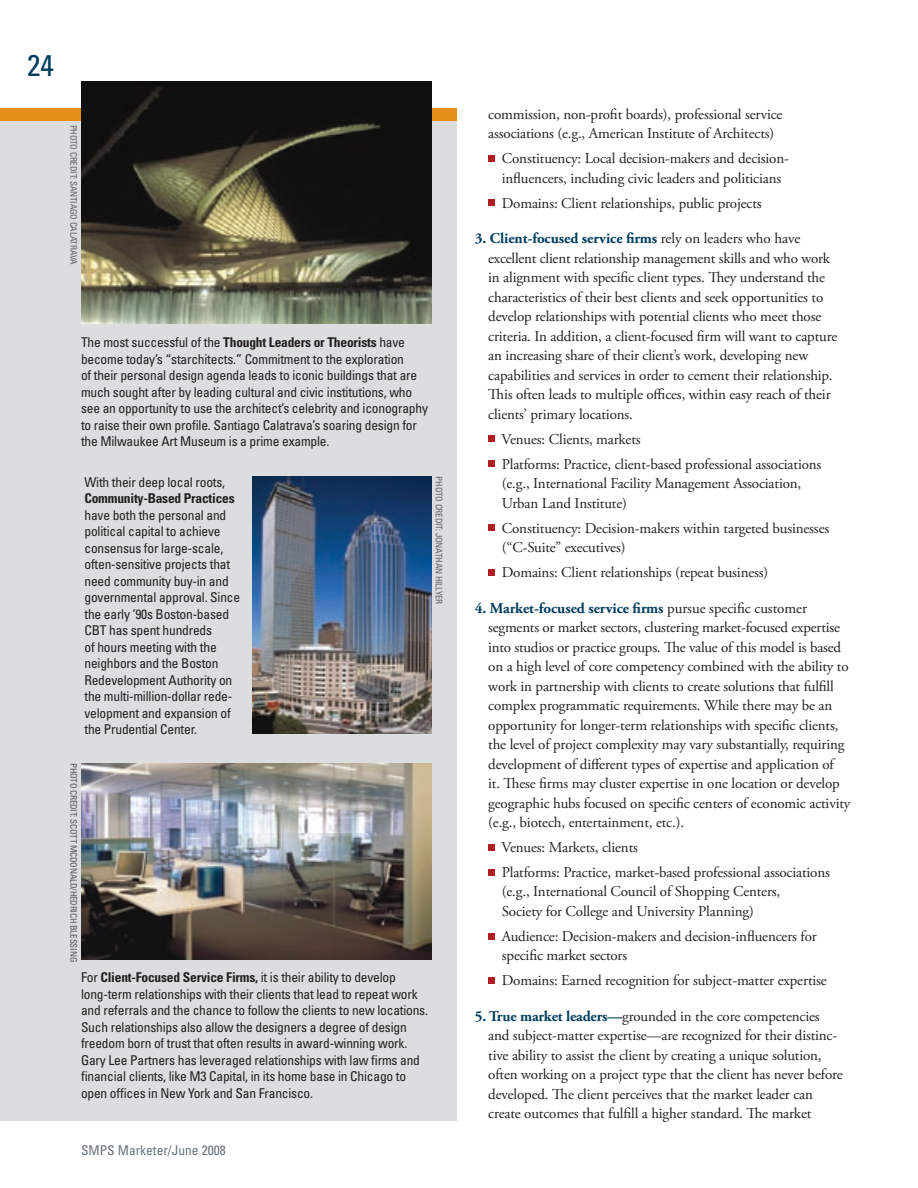
<style>
.page{position:relative;width:918px;height:1188px;background:#fff}
.page>*{position:absolute;margin:0;border:0;box-sizing:border-box;transform-origin:0 0}
.t1{font:condensed 30px "Univers LT Std";color:#003e5e}
.t2{font:15px/19.5px "Adobe Garamond Pro";letter-spacing:-.01em;color:#231f20}
.t3{font:condensed 13.5px/16.5px "Univers LT Std";letter-spacing:-.015em;color:#231f20}
.t4{font:700 condensed 13.5px "Univers LT Std";letter-spacing:-.015em;color:#231f20}
.t5{font:condensed 13.5px "Univers LT Std";color:#687379}
.t6{font:condensed 9px "Univers LT Std";letter-spacing:-.015em;color:#636366}
.t7{font:condensed 9px "Univers LT Std";letter-spacing:-.015em;color:#57585a}
.s1{font-weight:700}
.s2{font-weight:700;color:#003e5e}
</style>
<div class="page">
<div style="left:0;top:108px;width:457px;height:1012px;background:#dcdddf"></div>
<div style="left:0;top:108px;width:457px;height:12px;background:#e58e19"></div>
<img style="left:81px;top:81px;width:351px;height:243px">
<img style="left:253px;top:477px;width:179px;height:256px">
<img style="left:81px;top:764px;width:351px;height:195px">
<div style="left:488px;top:155px;width:7px;height:7px;background:#b11c20"></div>
<div style="left:488px;top:200px;width:7px;height:6px;background:#b11c20"></div>
<div style="left:488px;top:436px;width:7px;height:6px;background:#b11c20"></div>
<div style="left:488px;top:461px;width:7px;height:6px;background:#b11c20"></div>
<div style="left:488px;top:524px;width:7px;height:7px;background:#b11c20"></div>
<div style="left:488px;top:569px;width:7px;height:6px;background:#b11c20"></div>
<div style="left:488px;top:844px;width:7px;height:7px;background:#b11c20"></div>
<div style="left:488px;top:869px;width:7px;height:6px;background:#b11c20"></div>
<div style="left:488px;top:933px;width:7px;height:6px;background:#b11c20"></div>
<div style="left:488px;top:977px;width:7px;height:7px;background:#b11c20"></div>
<h1 class="t1" style="left:27px;top:46px;width:28px">24</h1>
<p class="t6" style="left:80px;top:124px;width:141px;rotate:90deg">PHOTO CREDIT: SANTIAGO CALATRAVA</p>
<p class="t3" style="left:81px;top:334px;width:349px">The most successful of the <span class="s1">Thought Leaders or Theorists</span> have become today’s “starchitects.” Commitment to the exploration<br>of their personal design agenda leads to iconic buildings that are much sought after by leading cultural and civic institutions, who see an opportunity to use the architect’s celebrity and iconography to raise their own profile. Santiago Calatrava’s soaring design for the Milwaukee Art Museum is a prime example.</p>
<p class="t3" style="left:84px;top:473px;width:142px">With their deep local roots,</p>
<p class="t4" style="left:84px;top:490px;width:152px">Community-Based Practices</p>
<p class="t3" style="left:84px;top:506px;width:157px">have both the personal and political capital to achieve consensus for large-scale, often-sensitive projects that need community buy-in and governmental approval. Since the early ’90s Boston-based<br>CBT has spent hundreds<br>of hours meeting with the neighbors and the Boston<br>Redevelopment Authority on the multi-million-dollar rede&shy;velopment and expansion of the Prudential Center.</p>
<p class="t6" style="left:445px;top:476px;width:130px;rotate:90deg">PHOTO CREDIT: JONATHAN HILLYER</p>
<p class="t7" style="left:80px;top:763px;width:201px;rotate:90deg">PHOTO CREDIT: SCOTT MCDONALD/HEDRICH BLESSING</p>
<p class="t3" style="left:81px;top:969px;width:349px">For <span class="s1">Client-Focused Service Firms,</span> it is their ability to develop long-term relationships with their clients that lead to repeat work and referrals and the chance to follow the clients to new locations.<br>Such relationships also allow the designers a degree of design freedom born of trust that often results in award-winning work.<br>Gary Lee Partners has leveraged relationships with law firms and financial clients, like M3 Capital, in its home base in Chicago to open offices in New York and San Francisco.</p>
<p class="t5" style="left:81px;top:1141px;width:146px">SMPS Marketer/June 2008</p>
<p class="t2" style="left:488px;top:105px;width:296px">commission, non-profit boards), professional service associations (e.g., American Institute of Architects)</p>
<p class="t2" style="left:502px;top:149px;width:289px">Constituency: Local decision-makers and decision&shy;influencers, including civic leaders and politicians</p>
<p class="t2" style="left:502px;top:194px;width:261px">Domains: Client relationships, public projects</p>
<p class="t2" style="left:488px;top:229px;width:351px;text-indent:-14px"><span class="s2">3. Client-focused service firms</span> rely on leaders who have excellent client relationship management skills and who work in alignment with specific client types. They understand the characteristics of their best clients and seek opportunities to develop relationships with potential clients who meet those criteria. In addition, a client-focused firm will want to capture an increasing share of their client’s work, developing new capabilities and services in order to cement their relationship.<br>This often leads to multiple offices, within easy reach of their clients’ primary locations.</p>
<p class="t2" style="left:502px;top:427px;width:321px;line-height:24.9px">Venues: Clients, markets<br>Platforms: Practice, client-based professional associations</p>
<p class="t2" style="left:502px;top:474px;width:301px">(e.g., International Facility Management Association,<br>Urban Land Institute)</p>
<p class="t2" style="left:502px;top:519px;width:329px">Constituency: Decision-makers within targeted businesses (“C-Suite” executives)</p>
<p class="t2" style="left:502px;top:563px;width:268px">Domains: Client relationships (repeat business)</p>
<p class="t2" style="left:488px;top:599px;width:364px;text-indent:-14px"><span class="s2">4. Market-focused service firms</span> pursue specific customer segments or market sectors, clustering market-focused expertise into studios or practice groups. The value of this model is based on a high level of core competency combined with the ability to work in partnership with clients to create solutions that fulfill complex programmatic requirements. While there may be an opportunity for longer-term relationships with specific clients, the level of project complexity may vary substantially, requiring development of different types of expertise and application of<br>it. These firms may cluster expertise in one location or develop geographic hubs focused on specific centers of economic activity (e.g., biotech, entertainment, etc.).</p>
<p class="t2" style="left:502px;top:835px;width:330px;line-height:24.9px">Venues: Markets, clients<br>Platforms: Practice, market-based professional associations</p>
<p class="t2" style="left:502px;top:883px;width:280px">(e.g., International Council of Shopping Centers,<br>Society for College and University Planning)</p>
<p class="t2" style="left:502px;top:927px;width:316px">Audience: Decision-makers and decision-influencers for specific market sectors</p>
<p class="t2" style="left:502px;top:971px;width:326px">Domains: Earned recognition for subject-matter expertise</p>
<p class="t2" style="left:488px;top:1007px;width:356px;text-indent:-14px"><span class="s2">5. True market leaders—</span>grounded in the core competencies and subject-matter expertise—are recognized for their distinc&shy;tive ability to assist the client by creating a unique solution, often working on a project type that the client has never before developed. The client perceives that the market leader can create outcomes that fulfill a higher standard. The market</p>
</div>
